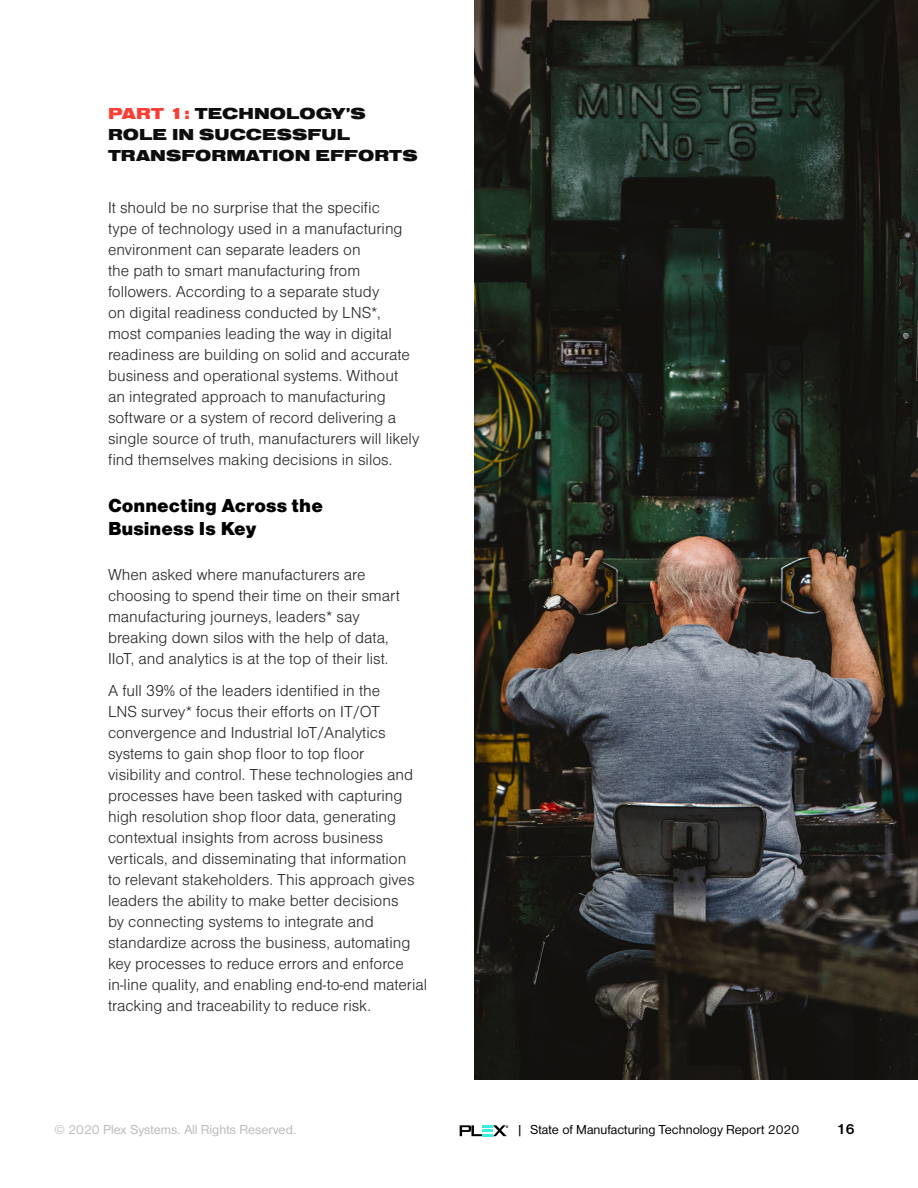
<style>
.page{position:relative;width:918px;height:1188px;background:#fff}
.page>*{position:absolute;margin:0;border:0;box-sizing:border-box;transform-origin:0 0}
.t1{font:900 19.5px/23.4px "Nimbus San D";color:#000}
.t2{font:300 16.5px/21px "Nimbus San D";color:#292829}
.t3{font:900 16.5px/21px "Nimbus San Ext";color:#0d0d0d}
.t4{font:700 15px "Nimbus San D";color:#000}
.t5{font:13.5px "Nimbus San D";color:#000}
.t6{font:13.5px "Nimbus San D";color:#b8babc}
.s1{color:#fa3e36}
</style>
<div class="page">
<img style="left:474px;top:0;width:444px;height:1080px">
<svg style="left:460px;top:1125px;width:48px;height:11px"></svg>
<p class="t3" style="left:108px;top:103px;width:311px"><span class="s1">PART 1:</span> TECHNOLOGY’S<br>ROLE IN SUCCESSFUL<br>TRANSFORMATION EFFORTS</p>
<p class="t2" style="left:108px;top:197px;width:313px">It should be no surprise that the specific<br>type of technology used in a manufacturing environment can separate leaders on<br>the path to smart manufacturing from followers. According to a separate study<br>on digital readiness conducted by LNS*,<br>most companies leading the way in digital readiness are building on solid and accurate business and operational systems. Without an integrated approach to manufacturing software or a system of record delivering a single source of truth, manufacturers will likely find themselves making decisions in silos.</p>
<p class="t1" style="left:108px;top:494px;width:217px">Connecting Across the<br>Business Is Key</p>
<p class="t2" style="left:108px;top:564px;width:294px">When asked where manufacturers are choosing to spend their time on their smart manufacturing journeys, leaders* say breaking down silos with the help of data, IIoT, and analytics is at the top of their list.</p>
<p class="t2" style="left:108px;top:680px;width:321px">A full 39% of the leaders identified in the<br>LNS survey* focus their efforts on IT/OT convergence and Industrial IoT/Analytics systems to gain shop floor to top floor<br>visibility and control. These technologies and processes have been tasked with capturing high resolution shop floor data, generating contextual insights from across business verticals, and disseminating that information<br>to relevant stakeholders. This approach gives leaders the ability to make better decisions<br>by connecting systems to integrate and standardize across the business, automating key processes to reduce errors and enforce in-line quality, and enabling end-to-end material tracking and traceability to reduce risk.</p>
<p class="t6" style="left:54px;top:1122px;width:244px">© 2020 Plex Systems. All Rights Reserved.</p>
<p class="t5" style="left:517px;top:1122px;width:284px">| State of Manufacturing Technology Report 2020</p>
<p class="t4" style="left:836px;top:1121px;width:20px">16</p>
</div>
